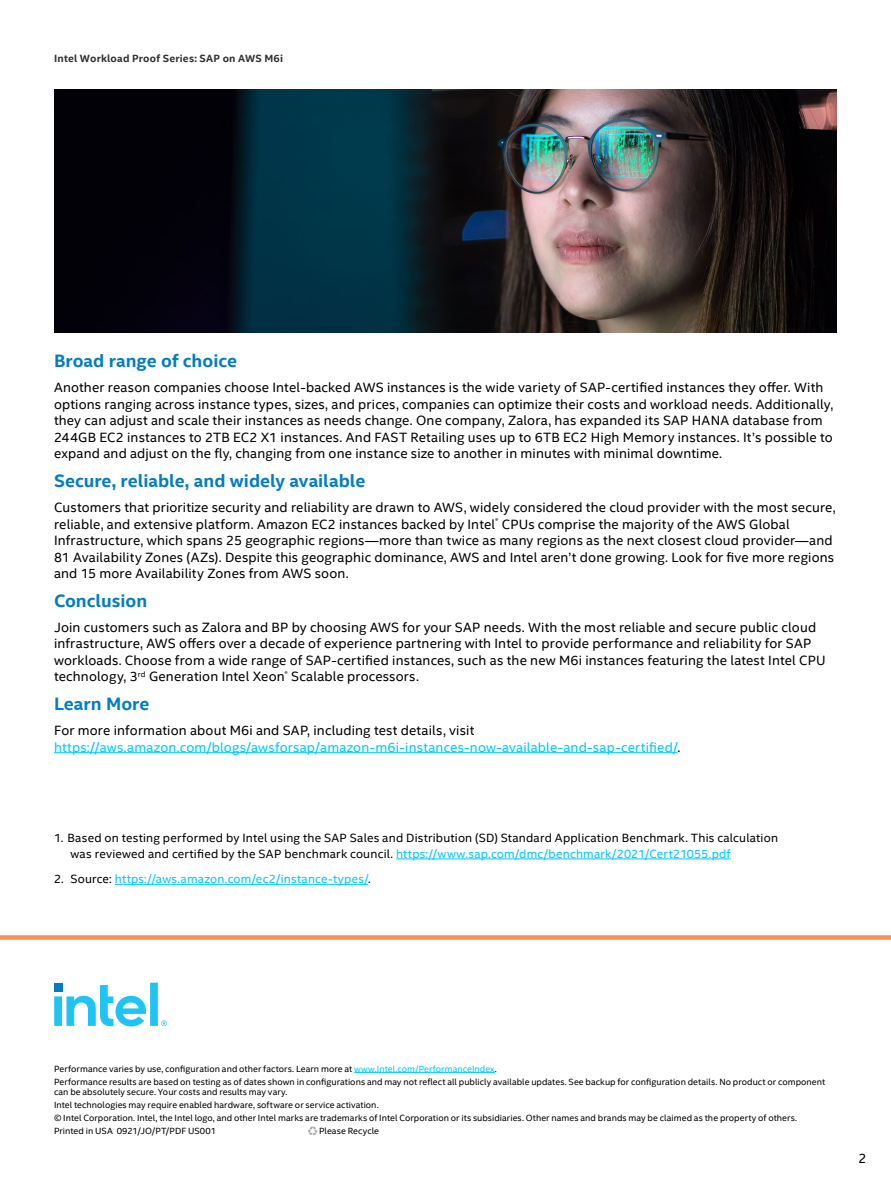
<style>
.page{position:relative;width:891px;height:1188px;background:#fff}
.page>*{position:absolute;margin:0;border:0;box-sizing:border-box;transform-origin:0 0}
.t1{font:700 18px "Intel Clear";color:#007dc5}
.t2{font:13.5px/16.5px "Intel Clear";letter-spacing:.01em;color:#000}
.t3{font:13.5px/16.5px "Intel Clear";letter-spacing:.015em;color:#00c7fd}
.t4{font:12px/16.5px "Intel Clear";letter-spacing:.015em;color:#000}
.t5{font:12px "Intel Clear";letter-spacing:.015em;color:#00c7fd}
.t6{font:700 10.5px "Intel Clear";letter-spacing:.02em;color:#2e2f2f}
.t7{font:9px/13px "Intel Clear";letter-spacing:.005em;color:#000}
.s1{color:#000}
.s2{color:#00c7fd}
</style>
<div class="page">
<hr style="left:354px;top:1072px;width:141px;height:1px;background:#00c7fd">
<svg style="left:308px;top:1126px;width:9px;height:9px"></svg>
<svg style="left:54px;top:983px;width:113px;height:43px"></svg>
<hr style="left:54px;top:752px;width:624px;height:1px;background:#00c7fd">
<div style="left:0;top:935px;width:891px;height:5px;background:#ff8f51"></div>
<hr style="left:396px;top:858px;width:335px;height:1px;background:#00c7fd">
<hr style="left:115px;top:884px;width:253px;height:1px;background:#00c7fd">
<img style="left:54px;top:90px;width:783px;height:243px">
<p class="t6" style="left:54px;top:52px;width:231px">Intel Workload Proof Series: SAP on AWS M6i</p>
<h1 class="t1" style="left:54px;top:350px;width:185px">Broad range of choice</h1>
<p class="t2" style="left:54px;top:380px;width:781px">Another reason companies choose Intel-backed AWS instances is the wide variety of SAP-certified instances they offer. With options ranging across instance types, sizes, and prices, companies can optimize their costs and workload needs. Additionally, they can adjust and scale their instances as needs change. One company, Zalora, has expanded its SAP HANA database from 244GB EC2 instances to 2TB EC2 X1 instances. And FAST Retailing uses up to 6TB EC2 High Memory instances. It’s possible to expand and adjust on the fly, changing from one instance size to another in minutes with minimal downtime.</p>
<h1 class="t1" style="left:54px;top:469px;width:313px">Secure, reliable, and widely available</h1>
<p class="t2" style="left:54px;top:499px;width:783px">Customers that prioritize security and reliability are drawn to AWS, widely considered the cloud provider with the most secure, reliable, and extensive platform. Amazon EC2 instances backed by Intel<sup>®</sup> CPUs comprise the majority of the AWS Global Infrastructure, which spans 25 geographic regions—more than twice as many regions as the next closest cloud provider—and 81 Availability Zones (AZs). Despite this geographic dominance, AWS and Intel aren’t done growing. Look for five more regions and 15 more Availability Zones from AWS soon.</p>
<h1 class="t1" style="left:54px;top:589px;width:95px">Conclusion</h1>
<p class="t2" style="left:54px;top:619px;width:773px">Join customers such as Zalora and BP by choosing AWS for your SAP needs. With the most reliable and secure public cloud infrastructure, AWS offers over a decade of experience partnering with Intel to provide performance and reliability for SAP workloads. Choose from a wide range of SAP-certified instances, such as the new M6i instances featuring the latest Intel CPU technology, 3<sup>rd</sup> Generation Intel Xeon<sup>®</sup> Scalable processors.</p>
<h1 class="t1" style="left:54px;top:692px;width:97px">Learn More</h1>
<p class="t3" style="left:54px;top:722px;width:628px"><span class="s1">For more information about M6i and SAP, including test details, visit </span>https://aws.amazon.com/blogs/awsforsap/amazon-m6i-instances-now-available-and-sap-certified/<span class="s1">.</span></p>
<p class="t4" style="left:70px;top:829px;width:709px;text-indent:-16px">1. Based on testing performed by Intel using the SAP Sales and Distribution (SD) Standard Application Benchmark. This calculation was reviewed and certified by the SAP benchmark council. <span class="s2">https://www.sap.com/dmc/benchmark/2021/Cert21055.pdf</span></p>
<p class="t5" style="left:54px;top:872px;width:318px"><span class="s1">2. Source:</span> https://aws.amazon.com/ec2/instance-types/<span class="s1">.</span></p>
<p class="t7" style="left:54px;top:1062px;width:773px">Performance varies by use, configuration and other factors. Learn more at <span class="s2">www.Intel.com/PerformanceIndex</span>.<br>Performance results are based on testing as of dates shown in configurations and may not reflect all publicly available updates. See backup for configuration details. No product or component</p>
<p class="t7" style="left:54px;top:1085px;width:745px">can be absolutely secure. Your costs and results may vary.<br>Intel technologies may require enabled hardware, software or service activation.<br>© Intel Corporation. Intel, the Intel logo, and other Intel marks are trademarks of Intel Corporation or its subsidiaries. Other names and brands may be claimed as the property of others.<br>Printed in USA 0921/JO/PT/PDF US001</p>
<p class="t7" style="left:319px;top:1124px;width:61px">Please Recycle</p>
<p class="t2" style="left:858px;top:1151px;width:10px">2</p>
</div>
